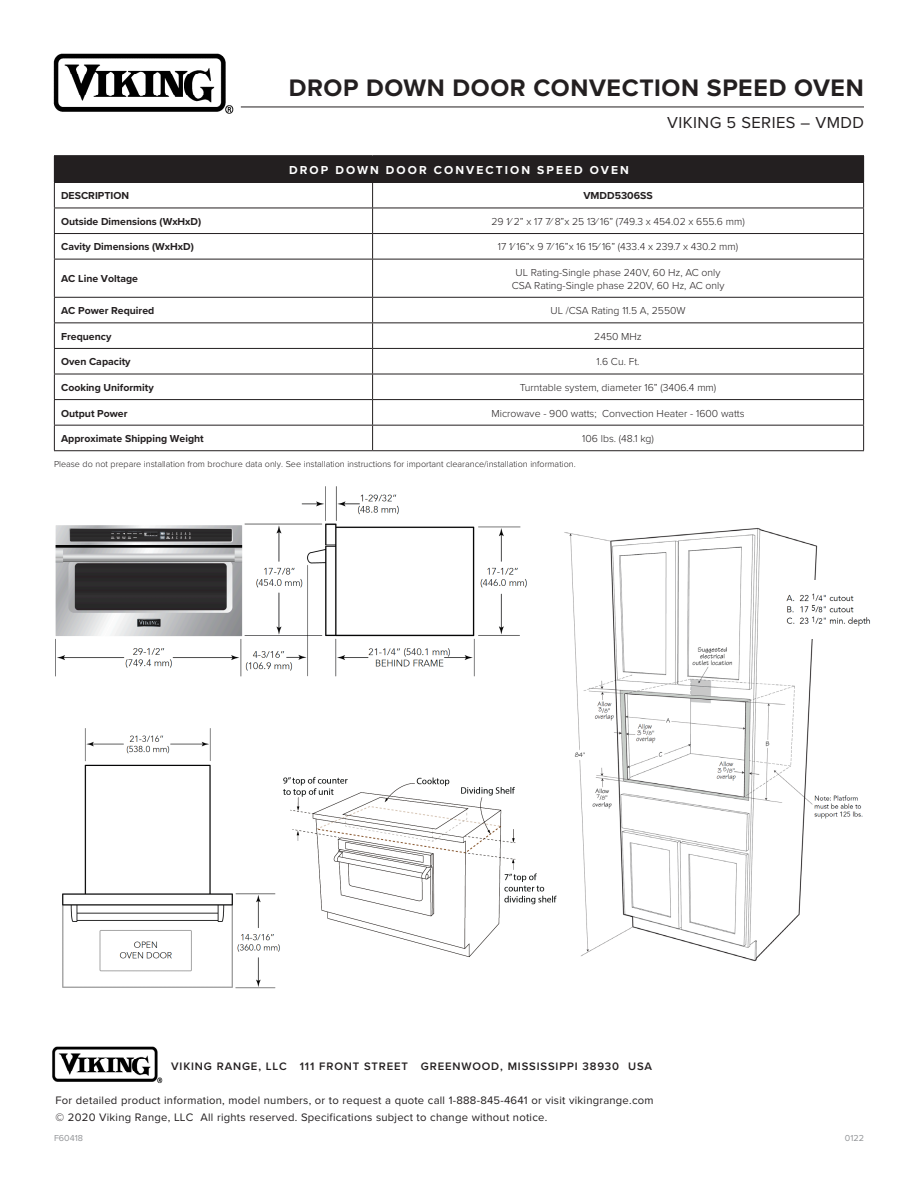
<style>
.page{position:relative;width:918px;height:1188px;background:#fff}
.page>*{position:absolute;margin:0;border:0;box-sizing:border-box;transform-origin:0 0}
.t1{font:700 24.75px "Proxima Nova";letter-spacing:.025em;color:#231f20}
.t2{font:16.5px "Proxima Nova";letter-spacing:.025em;color:#231f20}
.t3{font:700 12px "Proxima Nova";letter-spacing:.17em;color:#fff}
.t4{font:11.25px/16.5px "Proxima Nova";letter-spacing:.02em;color:#231f20}
.t5{font:600 11.25px "Proxima Nova";letter-spacing:.075em;color:#231f20}
.t6{font:300 10.5px "Proxima Nova";color:#231f20}
.t7{font:700 10.5px "Proxima Nova";color:#231f20}
.t8{font:300 9px "Proxima Nova";color:#231f20}
.t9{font:9px "Proxima Nova";color:#939598}
</style>
<div class="page">
<img style="left:292px;top:776px;width:256px;height:181px">
<img style="left:548px;top:528px;width:315px;height:434px">
<img style="left:774px;top:576px;width:96px;height:76px">
<img style="left:55px;top:486px;width:501px;height:206px">
<img style="left:62px;top:728px;width:230px;height:261px">
<div style="left:831px;top:690px;width:87px;height:63px;background:#fff"></div>
<hr style="left:241px;top:107px;width:623px;height:1px;background:#231f20">
<img style="left:53px;top:53px;width:181px;height:61px">
<img style="left:52px;top:1046px;width:111px;height:38px">
<div style="left:54px;top:156px;width:810px;height:26px;background:#231f20"></div>
<hr style="left:54px;top:155px;width:319px;height:1px;background:#231f20">
<hr style="left:373px;top:155px;width:491px;height:1px;background:#231f20">
<hr style="left:54px;top:182px;width:319px;height:1px;background:#231f20">
<hr style="left:373px;top:182px;width:491px;height:1px;background:#231f20">
<hr style="left:54px;top:208px;width:319px;height:1px;background:#231f20">
<hr style="left:373px;top:208px;width:491px;height:1px;background:#231f20">
<hr style="left:54px;top:233px;width:319px;height:1px;background:#231f20">
<svg style="left:54px;top:183px;width:1px;height:76px"></svg>
<hr style="left:373px;top:233px;width:491px;height:1px;background:#231f20">
<svg style="left:372px;top:183px;width:1px;height:76px"></svg>
<svg style="left:863px;top:183px;width:1px;height:76px"></svg>
<hr style="left:54px;top:259px;width:319px;height:1px;background:#231f20">
<hr style="left:54px;top:259px;width:1px;height:38px;background:#231f20">
<hr style="left:373px;top:259px;width:491px;height:1px;background:#231f20">
<hr style="left:372px;top:259px;width:1px;height:38px;background:#231f20">
<hr style="left:863px;top:259px;width:1px;height:38px;background:#231f20">
<hr style="left:54px;top:297px;width:319px;height:1px;background:#231f20">
<hr style="left:373px;top:297px;width:491px;height:1px;background:#231f20">
<hr style="left:54px;top:322px;width:319px;height:1px;background:#231f20">
<hr style="left:373px;top:322px;width:491px;height:1px;background:#231f20">
<hr style="left:54px;top:348px;width:319px;height:1px;background:#231f20">
<hr style="left:373px;top:348px;width:491px;height:1px;background:#231f20">
<hr style="left:54px;top:374px;width:319px;height:1px;background:#231f20">
<hr style="left:373px;top:374px;width:491px;height:1px;background:#231f20">
<hr style="left:54px;top:399px;width:319px;height:1px;background:#231f20">
<hr style="left:373px;top:399px;width:491px;height:1px;background:#231f20">
<hr style="left:54px;top:425px;width:319px;height:1px;background:#231f20">
<svg style="left:54px;top:298px;width:1px;height:152px"></svg>
<hr style="left:373px;top:425px;width:491px;height:1px;background:#231f20">
<svg style="left:372px;top:298px;width:1px;height:152px"></svg>
<svg style="left:863px;top:298px;width:1px;height:152px"></svg>
<hr style="left:54px;top:450px;width:319px;height:1px;background:#231f20">
<hr style="left:373px;top:450px;width:491px;height:1px;background:#231f20">
<h1 class="t1" style="left:289px;top:70px;width:577px">DROP DOWN DOOR CONVECTION SPEED OVEN</h1>
<h2 class="t2" style="left:667px;top:110px;width:198px">VIKING 5 SERIES – VMDD</h2>
<p class="t3" style="left:289px;top:161px;width:341px">DROP DOWN DOOR CONVECTION SPEED OVEN</p>
<p class="t7" style="left:61px;top:188px;width:70px">DESCRIPTION</p>
<p class="t7" style="left:583px;top:188px;width:71px">VMDD5306SS</p>
<p class="t7" style="left:61px;top:214px;width:142px">Outside Dimensions (WxHxD)</p>
<p class="t6" style="left:491px;top:214px;width:255px">29 1⁄ 2” x 17 7⁄ 8”x 25 13⁄ 16” (749.3 x 454.02 x 655.6 mm)</p>
<p class="t7" style="left:61px;top:239px;width:134px">Cavity Dimensions (WxHxD)</p>
<p class="t6" style="left:498px;top:239px;width:242px">17 1⁄ 16”x 9 7⁄ 16”x 16 15⁄ 16” (433.4 x 239.7 x 430.2 mm)</p>
<p class="t7" style="left:61px;top:271px;width:78px">AC Line Voltage</p>
<p class="t6" style="left:516px;top:265px;width:206px">UL Rating-Single phase 240V, 60 Hz, AC only</p>
<p class="t6" style="left:512px;top:277px;width:214px">CSA Rating-Single phase 220V, 60 Hz, AC only</p>
<p class="t7" style="left:61px;top:303px;width:95px">AC Power Required</p>
<p class="t6" style="left:551px;top:303px;width:136px">UL /CSA Rating 11.5 A, 2550W</p>
<p class="t7" style="left:61px;top:328px;width:52px">Frequency</p>
<p class="t6" style="left:594px;top:328px;width:49px">2450 MHz</p>
<p class="t7" style="left:61px;top:354px;width:71px">Oven Capacity</p>
<p class="t6" style="left:597px;top:354px;width:45px">1.6 Cu. Ft.</p>
<p class="t7" style="left:61px;top:380px;width:94px">Cooking Uniformity</p>
<p class="t6" style="left:520px;top:380px;width:198px">Turntable system, diameter 16” (3406.4 mm)</p>
<p class="t7" style="left:61px;top:405px;width:68px">Output Power</p>
<p class="t6" style="left:492px;top:405px;width:255px">Microwave - 900 watts; Convection Heater - 1600 watts</p>
<p class="t7" style="left:61px;top:431px;width:144px">Approximate Shipping Weight</p>
<p class="t6" style="left:582px;top:431px;width:73px">106 lbs. (48.1 kg)</p>
<p class="t8" style="left:54px;top:457px;width:523px">Please do not prepare installation from brochure data only. See installation instructions for important clearance/installation information.</p>
<p class="t5" style="left:171px;top:1058px;width:482px">VIKING RANGE, LLC 111 FRONT STREET GREENWOOD, MISSISSIPPI 38930 USA</p>
<p class="t4" style="left:56px;top:1092px;width:600px">For detailed product information, model numbers, or to request a quote call 1-888-845-4641 or visit vikingrange.com © 2020 Viking Range, LLC All rights reserved. Specifications subject to change without notice.</p>
<p class="t9" style="left:54px;top:1131px;width:31px">F60418</p>
<p class="t9" style="left:845px;top:1131px;width:21px">0122</p>
</div>
